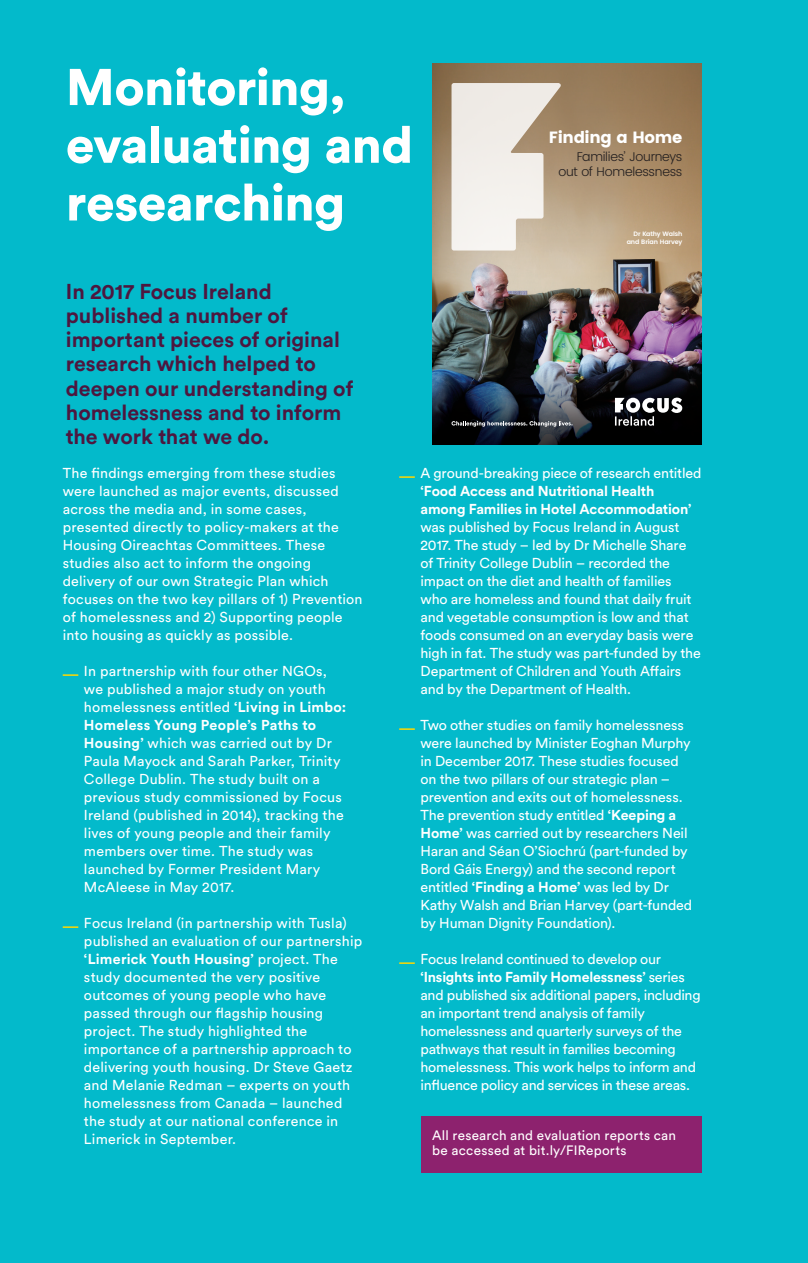
<style>
.page{position:relative;width:808px;height:1263px;background:#03bacb}
.page>*{position:absolute;margin:0;border:0;box-sizing:border-box;transform-origin:0 0}
.t1{font:900 51px/57.8px "Circular Std";letter-spacing:-.015em;color:#fff}
.Intro{font:700 21.3px/24.2px "Circular Std";color:#4d173f}
.t2{font:16.35px "Poppins";letter-spacing:-.02em;color:#fff}
.Body_Copy{font:14.25px/18px "Circular Std";letter-spacing:.005em;color:#fff}
.Body_Copy-2{font:14.25px/18px "Circular Std";letter-spacing:-.02em;color:#fff}
.Body_Copy-3{font:13.5px/15px "Circular Std";letter-spacing:.015em;color:#fff}
.t3{font:300 12.6px/15.1px "Poppins";letter-spacing:-.02em;color:#231f20;text-align:right}
.t4{font:600 6.3px/8.1px "Poppins";letter-spacing:-.015em;color:#fff;text-align:right}
.s1{font-weight:700}
</style>
<div class="page">
<svg style="left:63px;top:674px;width:15px;height:2px"></svg>
<svg style="left:63px;top:926px;width:15px;height:2px"></svg>
<svg style="left:399px;top:476px;width:16px;height:2px"></svg>
<svg style="left:399px;top:728px;width:16px;height:2px"></svg>
<svg style="left:399px;top:962px;width:16px;height:2px"></svg>
<img style="left:432px;top:64px;width:270px;height:381px">
<svg style="left:451px;top:83px;width:111px;height:168px;background:#e2dad0"></svg>
<svg style="left:615px;top:397px;width:67px;height:29px;background:#636365"></svg>
<div style="left:449px;top:418px;width:126px;height:11px;background:#231f20;opacity:.15"></div>
<svg style="left:451px;top:421px;width:121px;height:6px"></svg>
<div style="left:421px;top:1117px;width:281px;height:56px;background:#8d226e"></div>
<h1 class="t1" style="left:66px;top:57px;width:349px">Monitoring, evaluating and researching</h1>
<p class="t2" style="left:549px;top:128px;width:135px">Finding a Home</p>
<p class="t3" style="left:558px;top:149px;width:125px">Families’ Journeys out of Homelessness</p>
<p class="t4" style="left:627px;top:230px;width:57px">Dr Kathy Walsh and Brian Harvey</p>
<p class="Intro" style="left:66px;top:279px;width:289px">In 2017 Focus Ireland published a number of important pieces of original research which helped to deepen our understanding of homelessness and to inform the work that we do.</p>
<p class="Body_Copy" style="left:63px;top:464px;width:301px">The findings emerging from these studies were launched as major events, discussed across the media and, in some cases, presented directly to policy-makers at the Housing Oireachtas Committees. These studies also act to inform the ongoing delivery of our own Strategic Plan which focuses on the two key pillars of 1) Prevention of homelessness and 2) Supporting people into housing as quickly as possible.</p>
<p class="Body_Copy" style="left:84px;top:662px;width:264px">In partnership with four other NGOs, we published a major study on youth homelessness entitled <span class="s1">‘Living in Limbo:<br>Homeless Young People’s Paths to Housing’</span> which was carried out by Dr Paula Mayock and Sarah Parker, Trinity College Dublin. The study built on a previous study commissioned by Focus Ireland (published in 2014), tracking the lives of young people and their family members over time. The study was launched by Former President Mary McAleese in May 2017.</p>
<p class="Body_Copy" style="left:84px;top:914px;width:280px">Focus Ireland (in partnership with Tusla) published an evaluation of our partnership <span class="s1">‘Limerick Youth Housing’</span> project. The study documented the very positive outcomes of young people who have passed through our flagship housing project. The study highlighted the importance of a partnership approach to delivering youth housing. Dr Steve Gaetz and Melanie Redman – experts on youth homelessness from Canada – launched the study at our national conference in Limerick in September.</p>
<p class="Body_Copy" style="left:420px;top:464px;width:283px">A ground-breaking piece of research entitled <span class="s1">‘Food Access and Nutritional Health among Families in Hotel Accommodation’ </span>was published by Focus Ireland in August 2017. The study – led by Dr Michelle Share of Trinity College Dublin – recorded the impact on the diet and health of families who are homeless and found that daily fruit and vegetable consumption is low and that foods consumed on an everyday basis were high in fat. The study was part-funded by the Department of Children and Youth Affairs and by the Department of Health.</p>
<p class="Body_Copy" style="left:420px;top:716px;width:273px">Two other studies on family homelessness were launched by Minister Eoghan Murphy in December 2017. These studies focused on the two pillars of our strategic plan – prevention and exits out of homelessness.<br>The prevention study entitled <span class="s1">‘Keeping a Home’</span> was carried out by researchers Neil Haran and Séan O’Siochrú (part-funded by Bord Gáis Energy) and the second report entitled <span class="s1">‘Finding a Home’</span> was led by Dr Kathy Walsh and Brian Harvey (part-funded by Human Dignity Foundation).</p>
<p class="Body_Copy-2" style="left:420px;top:950px;width:282px">Focus Ireland continued to develop our <span class="s1">‘Insights into Family Homelessness’</span> series and published six additional papers, including an important trend analysis of family homelessness and quarterly surveys of the pathways that result in families becoming homelessness. This work helps to inform and influence policy and services in these areas.</p>
<p class="Body_Copy-3" style="left:432px;top:1128px;width:245px">All research and evaluation reports can be accessed at bit.ly/FIReports</p>
</div>
